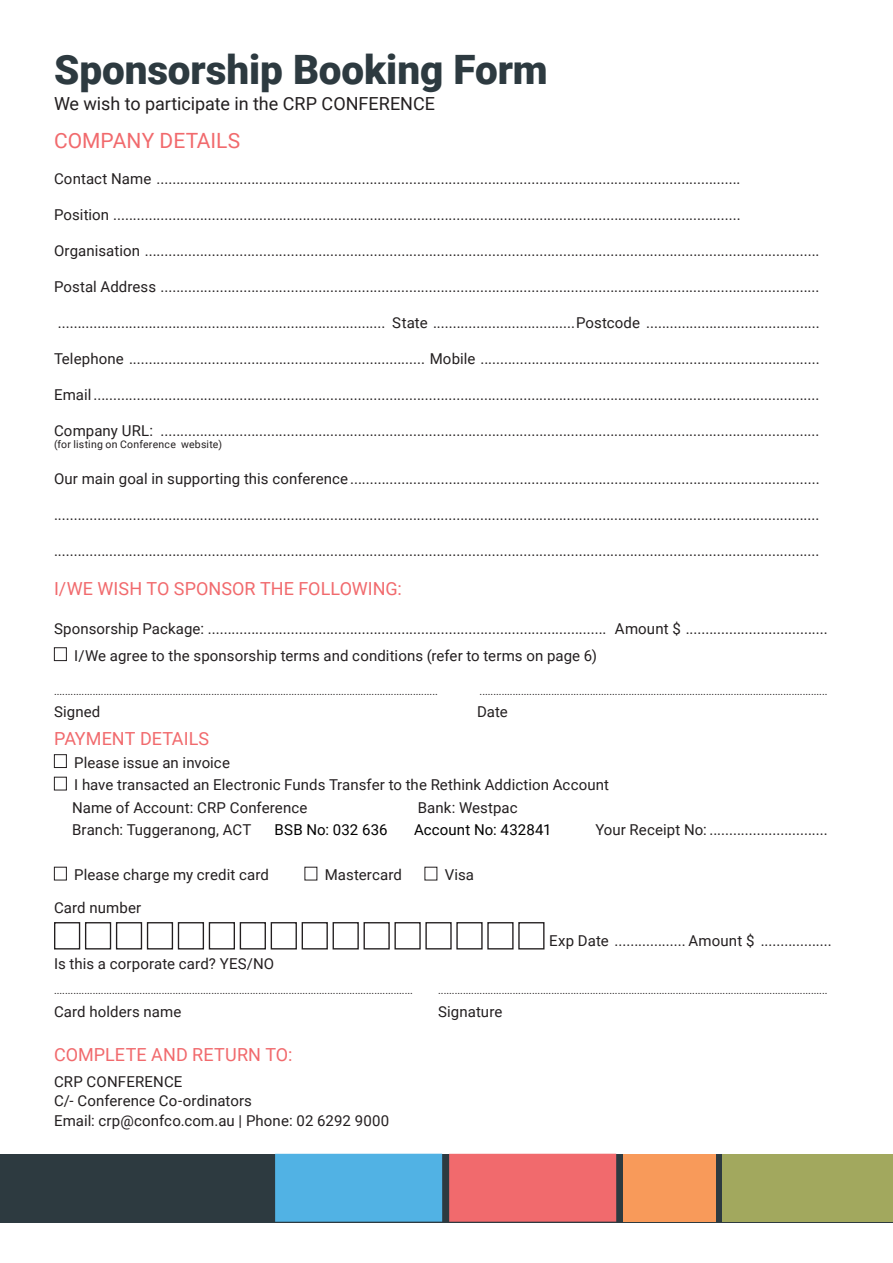
<style>
.page{position:relative;width:893px;height:1263px;background:#fff}
.page>*{position:absolute;margin:0;border:0;box-sizing:border-box;transform-origin:0 0}
.t1{font:900 40.5px "Roboto";letter-spacing:-.005em;color:#2d3a40}
.t2{font:21px "Roboto";color:#f16a6d}
.t3{font:18px "Roboto";color:#f16a6d}
.t4{font:18px "Roboto";color:#231f20}
.t5{font:15px "Roboto";letter-spacing:.005em;color:#231f20}
.t6{font:15px "Roboto";letter-spacing:.01em;color:#000}
.t7{font:10.5px "Roboto";letter-spacing:.02em;color:#231f20}
</style>
<div class="page">
<div style="left:0;top:1154px;width:893px;height:68px;background:#2d3a40"></div>
<div style="left:449px;top:1154px;width:167px;height:68px;background:#f16a6d"></div>
<div style="left:623px;top:1154px;width:93px;height:67px;background:#f89a5a"></div>
<div style="left:722px;top:1154px;width:171px;height:67px;background:#a2a85e"></div>
<div style="left:275px;top:1154px;width:167px;height:68px;background:#51b2e4"></div>
<div style="left:54px;top:647px;width:13px;height:14px;border:1px solid #231f20"></div>
<div style="left:54px;top:754px;width:13px;height:14px;border:1px solid #231f20"></div>
<div style="left:54px;top:777px;width:13px;height:13px;border:1px solid #231f20"></div>
<div style="left:54px;top:867px;width:13px;height:13px;border:1px solid #231f20"></div>
<div style="left:54px;top:922px;width:26px;height:27px;border:1px solid #231f20"></div>
<div style="left:85px;top:922px;width:26px;height:27px;border:1px solid #231f20"></div>
<div style="left:116px;top:922px;width:26px;height:27px;border:1px solid #231f20"></div>
<div style="left:147px;top:922px;width:26px;height:27px;border:1px solid #231f20"></div>
<div style="left:178px;top:922px;width:26px;height:27px;border:1px solid #231f20"></div>
<div style="left:209px;top:922px;width:26px;height:27px;border:1px solid #231f20"></div>
<div style="left:240px;top:922px;width:26px;height:27px;border:1px solid #231f20"></div>
<div style="left:271px;top:922px;width:26px;height:27px;border:1px solid #231f20"></div>
<div style="left:302px;top:922px;width:26px;height:27px;border:1px solid #231f20"></div>
<div style="left:333px;top:922px;width:26px;height:27px;border:1px solid #231f20"></div>
<div style="left:363px;top:922px;width:27px;height:27px;border:1px solid #231f20"></div>
<div style="left:394px;top:922px;width:27px;height:27px;border:1px solid #231f20"></div>
<div style="left:425px;top:922px;width:27px;height:27px;border:1px solid #231f20"></div>
<div style="left:456px;top:922px;width:27px;height:27px;border:1px solid #231f20"></div>
<div style="left:487px;top:922px;width:27px;height:27px;border:1px solid #231f20"></div>
<div style="left:518px;top:922px;width:26px;height:27px;border:1px solid #231f20"></div>
<p class="t1" style="left:54px;top:42px;width:495px">Sponsorship Booking Form</p>
<p class="t4" style="left:54px;top:91px;width:383px">We wish to participate in the CRP CONFERENCE</p>
<p class="t2" style="left:54px;top:126px;width:188px">COMPANY DETAILS</p>
<p class="t5" style="left:54px;top:169px;width:688px">Contact Name ....................................................................................................................................................</p>
<p class="t5" style="left:54px;top:205px;width:688px">Position ...............................................................................................................................................................</p>
<p class="t5" style="left:54px;top:241px;width:767px">Organisation ...........................................................................................................................................................................</p>
<p class="t5" style="left:54px;top:277px;width:767px">Postal Address .......................................................................................................................................................................</p>
<p class="t5" style="left:58px;top:313px;width:763px">................................................................................... State ....................................Postcode ............................................</p>
<p class="t5" style="left:54px;top:349px;width:767px">Telephone ........................................................................... Mobile ......................................................................................</p>
<p class="t5" style="left:54px;top:385px;width:767px">Email ........................................................................................................................................................................................</p>
<p class="t5" style="left:54px;top:421px;width:767px">Company URL: .......................................................................................................................................................................</p>
<p class="t7" style="left:54px;top:437px;width:170px">(for listing on Conference website)</p>
<p class="t5" style="left:54px;top:469px;width:767px">Our main goal in supporting this conference.......................................................................................................................</p>
<p class="t5" style="left:54px;top:505px;width:767px">..................................................................................................................................................................................................</p>
<p class="t5" style="left:54px;top:541px;width:767px">..................................................................................................................................................................................................</p>
<p class="t3" style="left:54px;top:576px;width:349px">I/WE WISH TO SPONSOR THE FOLLOWING:</p>
<p class="t5" style="left:54px;top:618px;width:775px">Sponsorship Package: ..................................................................................................... Amount $ ....................................</p>
<p class="t5" style="left:74px;top:645px;width:524px">I/We agree to the sponsorship terms and conditions (refer to terms on page 6)</p>
<p class="t7" style="left:54px;top:684px;width:385px">...........................................................................................................................................</p>
<p class="t7" style="left:480px;top:684px;width:349px">..............................................................................................................................</p>
<p class="t5" style="left:54px;top:701px;width:48px">Signed</p>
<p class="t5" style="left:477px;top:701px;width:32px">Date</p>
<p class="t3" style="left:54px;top:726px;width:157px">PAYMENT DETAILS</p>
<p class="t5" style="left:74px;top:752px;width:157px">Please issue an invoice</p>
<p class="t5" style="left:74px;top:774px;width:536px">I have transacted an Electronic Funds Transfer to the Rethink Addiction Account</p>
<p class="t5" style="left:72px;top:797px;width:237px">Name of Account: CRP Conference</p>
<p class="t5" style="left:418px;top:797px;width:101px">Bank: Westpac</p>
<p class="t5" style="left:72px;top:819px;width:181px">Branch: Tuggeranong, ACT</p>
<p class="t6" style="left:274px;top:819px;width:115px">BSB No: 032 636</p>
<p class="t6" style="left:414px;top:819px;width:139px">Account No: 432841</p>
<p class="t5" style="left:596px;top:819px;width:234px">Your Receipt No: ..............................</p>
<p class="t5" style="left:74px;top:864px;width:196px">Please charge my credit card</p>
<p class="t5" style="left:325px;top:864px;width:79px">Mastercard</p>
<p class="t5" style="left:445px;top:864px;width:31px">Visa</p>
<p class="t5" style="left:54px;top:897px;width:89px">Card number</p>
<p class="t5" style="left:549px;top:930px;width:284px">Exp Date .................. Amount $ ..................</p>
<p class="t5" style="left:54px;top:953px;width:222px">Is this a corporate card? YES/NO</p>
<p class="t7" style="left:54px;top:983px;width:360px">..................................................................................................................................</p>
<p class="t7" style="left:438px;top:983px;width:391px">.............................................................................................................................................</p>
<p class="t5" style="left:54px;top:1001px;width:129px">Card holders name</p>
<p class="t5" style="left:438px;top:1001px;width:66px">Signature</p>
<p class="t3" style="left:54px;top:1042px;width:240px">COMPLETE AND RETURN TO:</p>
<p class="t5" style="left:54px;top:1071px;width:130px">CRP CONFERENCE</p>
<p class="t5" style="left:54px;top:1090px;width:199px">C/- Conference Co-ordinators</p>
<p class="t5" style="left:54px;top:1110px;width:337px">Email: crp@confco.com.au | Phone: 02 6292 9000</p>
</div>
